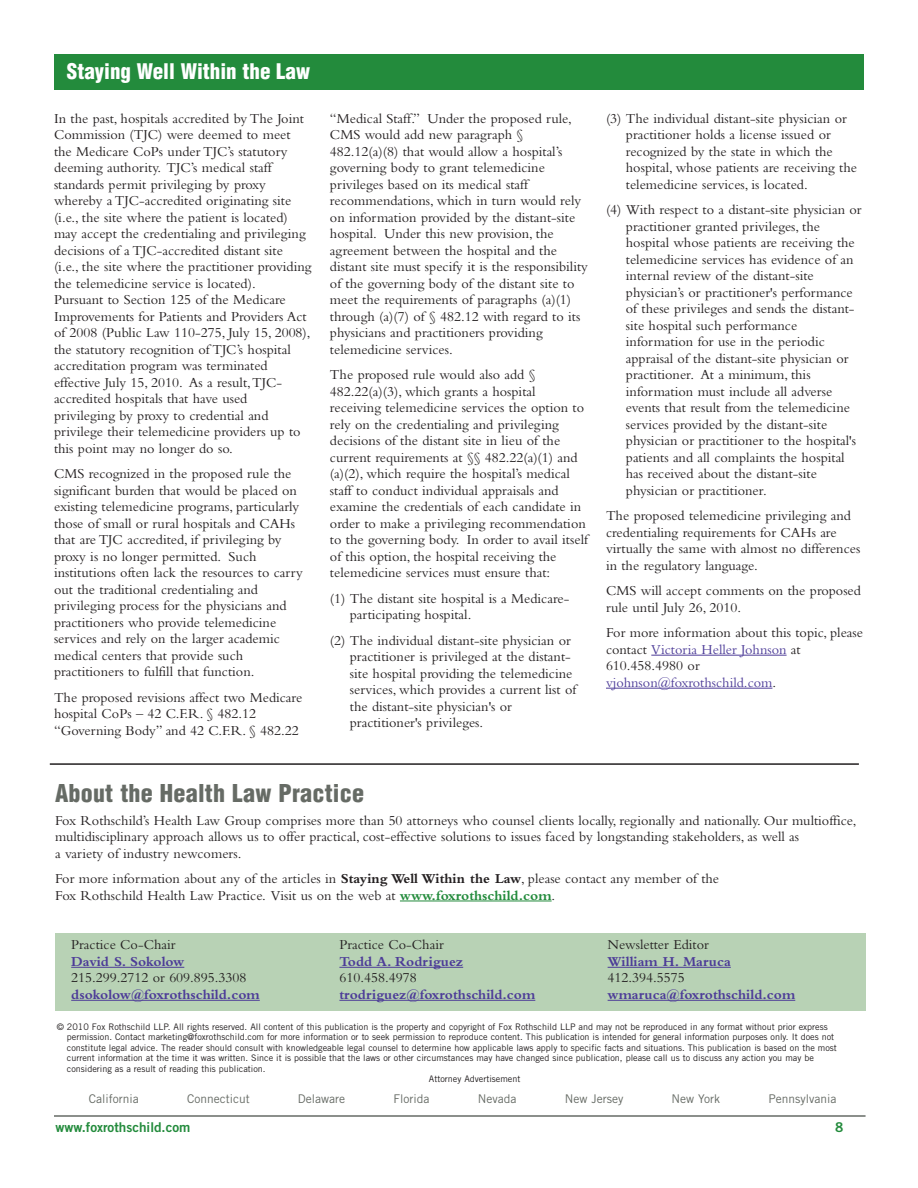
<style>
.page{position:relative;width:918px;height:1188px;background:#fff}
.page>*{position:absolute;margin:0;border:0;box-sizing:border-box;transform-origin:0 0}
.t1{font:900 condensed 24px "Helvetica";letter-spacing:.01em;color:#666b65}
.t2{font:900 condensed 21px "Helvetica";color:#fff}
.t3{font:14.25px/16.5px "Bembo";color:#231f20}
.t4{font:700 14.25px "Bembo";color:#4d3c98}
.t5{font:13.5px "Trade Gothic Bold Two";color:#238b3c}
.t6{font:12px "Trade Gothic";color:#666b65}
.t7{font:9px "Trade Gothic";color:#231f20}
.s1{color:#4d3c98}
.s2{font-weight:700}
.s3{font-weight:700;color:#238b3c}
</style>
<div class="page">
<hr style="left:54px;top:1115px;width:812px;height:2px;background:#666b65">
<div style="left:54px;top:54px;width:810px;height:36px;background:#238b3c"></div>
<div style="left:55px;top:933px;width:810px;height:77px;background:#b8d2b5"></div>
<hr style="left:400px;top:901px;width:152px;height:1px;background:#238b3c">
<hr style="left:71px;top:967px;width:113px;height:1px;background:#4d3c98">
<hr style="left:71px;top:1000px;width:189px;height:1px;background:#4d3c98">
<hr style="left:339px;top:967px;width:124px;height:1px;background:#4d3c98">
<hr style="left:339px;top:1000px;width:196px;height:1px;background:#4d3c98">
<hr style="left:608px;top:967px;width:123px;height:1px;background:#4d3c98">
<hr style="left:608px;top:1000px;width:187px;height:1px;background:#4d3c98">
<hr style="left:50px;top:763px;width:809px;height:2px;background:#231f20">
<hr style="left:651px;top:655px;width:136px;height:1px;background:#4d3c98">
<hr style="left:606px;top:688px;width:166px;height:1px;background:#4d3c98">
<h2 class="t2" style="left:67px;top:63px;width:245px">Staying Well Within the Law</h2>
<p class="t3" style="left:54px;top:111px;width:259px">In the past, hospitals accredited by The Joint Commission (TJC) were deemed to meet the Medicare CoPs under TJC’s statutory deeming authority. TJC’s medical staff standards permit privileging by proxy whereby a TJC-accredited originating site (i.e., the site where the patient is located) may accept the credentialing and privileging decisions of a TJC-accredited distant site<br>(i.e., the site where the practitioner providing the telemedicine service is located).<br>Pursuant to Section 125 of the Medicare Improvements for Patients and Providers Act of 2008 (Public Law 110-275, July 15, 2008), the statutory recognition of TJC’s hospital accreditation program was terminated effective July 15, 2010. As a result, TJC&shy;accredited hospitals that have used privileging by proxy to credential and privilege their telemedicine providers up to this point may no longer do so.</p>
<p class="t3" style="left:54px;top:467px;width:250px">CMS recognized in the proposed rule the significant burden that would be placed on existing telemedicine programs, particularly those of small or rural hospitals and CAHs that are TJC accredited, if privileging by proxy is no longer permitted. Such institutions often lack the resources to carry out the traditional credentialing and privileging process for the physicians and practitioners who provide telemedicine services and rely on the larger academic medical centers that provide such practitioners to fulfill that function.</p>
<p class="t3" style="left:54px;top:690px;width:250px">The proposed revisions affect two Medicare hospital CoPs – 42 C.F.R. § 482.12 “Governing Body” and 42 C.F.R. § 482.22</p>
<p class="t3" style="left:330px;top:111px;width:259px">“Medical Staff.” Under the proposed rule, CMS would add new paragraph § 482.12(a)(8) that would allow a hospital’s governing body to grant telemedicine privileges based on its medical staff recommendations, which in turn would rely on information provided by the distant-site hospital. Under this new provision, the agreement between the hospital and the distant site must specify it is the responsibility of the governing body of the distant site to meet the requirements of paragraphs (a)(1) through (a)(7) of § 482.12 with regard to its physicians and practitioners providing telemedicine services.</p>
<p class="t3" style="left:330px;top:368px;width:259px">The proposed rule would also add § 482.22(a)(3), which grants a hospital receiving telemedicine services the option to rely on the credentialing and privileging decisions of the distant site in lieu of the current requirements at §§ 482.22(a)(1) and (a)(2), which require the hospital’s medical staff to conduct individual appraisals and examine the credentials of each candidate in order to make a privileging recommendation to the governing body. In order to avail itself of this option, the hospital receiving the telemedicine services must ensure that:</p>
<p class="t3" style="left:350px;top:592px;width:221px;text-indent:-20px">(1) The distant site hospital is a Medicare&shy;participating hospital.</p>
<p class="t3" style="left:350px;top:634px;width:228px;text-indent:-20px">(2) The individual distant-site physician or practitioner is privileged at the distant&shy;site hospital providing the telemedicine services, which provides a current list of the distant-site physician's or practitioner's privileges.</p>
<p class="t3" style="left:626px;top:112px;width:233px;text-indent:-20px">(3) The individual distant-site physician or practitioner holds a license issued or recognized by the state in which the hospital, whose patients are receiving the telemedicine services, is located.</p>
<p class="t3" style="left:626px;top:203px;width:237px;text-indent:-20px">(4) With respect to a distant-site physician or practitioner granted privileges, the hospital whose patients are receiving the telemedicine services has evidence of an internal review of the distant-site physician’s or practitioner's performance of these privileges and sends the distant&shy;site hospital such performance information for use in the periodic appraisal of the distant-site physician or practitioner. At a minimum, this information must include all adverse events that result from the telemedicine services provided by the distant-site physician or practitioner to the hospital's patients and all complaints the hospital has received about the distant-site physician or practitioner.</p>
<p class="t3" style="left:606px;top:509px;width:256px">The proposed telemedicine privileging and credentialing requirements for CAHs are virtually the same with almost no differences in the regulatory language.</p>
<p class="t3" style="left:606px;top:584px;width:257px">CMS will accept comments on the proposed rule until July 26, 2010.</p>
<p class="t3" style="left:606px;top:626px;width:259px">For more information about this topic, please contact <span class="s1">Victoria Heller Johnson</span> at<br>610.458.4980 or <span class="s1">vjohnson@foxrothschild.com</span>.</p>
<h1 class="t1" style="left:55px;top:784px;width:311px">About the Health Law Practice</h1>
<p class="t3" style="left:55px;top:813px;width:803px">Fox Rothschild’s Health Law Group comprises more than 50 attorneys who counsel clients locally, regionally and nationally. Our multioffice, multidisciplinary approach allows us to offer practical, cost-effective solutions to issues faced by longstanding stakeholders, as well as<br>a variety of industry newcomers.</p>
<p class="t3" style="left:55px;top:872px;width:666px">For more information about any of the articles in <span class="s2">Staying Well Within the Law</span>, please contact any member of the<br>Fox Rothschild Health Law Practice. Visit us on the web at <span class="s3">www.foxrothschild.com</span>.</p>
<p class="t3" style="left:71px;top:938px;width:106px">Practice Co-Chair</p>
<p class="t4" style="left:71px;top:956px;width:115px">David S. Sokolow</p>
<p class="t3" style="left:71px;top:971px;width:177px">215.299.2712 or 609.895.3308</p>
<p class="t4" style="left:71px;top:989px;width:190px">dsokolow@foxrothschild.com</p>
<p class="t3" style="left:339px;top:938px;width:106px">Practice Co-Chair</p>
<p class="t4" style="left:339px;top:956px;width:125px">Todd A. Rodriguez</p>
<p class="t3" style="left:339px;top:971px;width:79px">610.458.4978</p>
<p class="t4" style="left:339px;top:989px;width:197px">trodriguez@foxrothschild.com</p>
<p class="t3" style="left:608px;top:938px;width:103px">Newsletter Editor</p>
<p class="t4" style="left:608px;top:956px;width:125px">William H. Maruca</p>
<p class="t3" style="left:608px;top:971px;width:79px">412.394.5575</p>
<p class="t4" style="left:608px;top:989px;width:189px">wmaruca@foxrothschild.com</p>
<p class="t7" style="left:57px;top:1023px;width:772px">© 2010 Fox Rothschild LLP. All rights reserved. All content of this publication is the property and copyright of Fox Rothschild LLP and may not be reproduced in any format without prior express</p>
<p class="t7" style="left:67px;top:1034px;width:769px">permission. Contact marketing@foxrothschild.com for more information or to seek permission to reproduce content. This publication is intended for general information purposes only. It does not</p>
<p class="t7" style="left:67px;top:1044px;width:772px">constitute legal advice. The reader should consult with knowledgeable legal counsel to determine how applicable laws apply to specific facts and situations. This publication is based on the most</p>
<p class="t7" style="left:67px;top:1055px;width:748px">current information at the time it was written. Since it is possible that the laws or other circumstances may have changed since publication, please call us to discuss any action you may be</p>
<p class="t7" style="left:67px;top:1065px;width:200px">considering as a result of reading this publication.</p>
<p class="t7" style="left:429px;top:1076px;width:93px">Attorney Advertisement</p>
<p class="t6" style="left:89px;top:1094px;width:52px">California</p>
<p class="t6" style="left:187px;top:1094px;width:64px">Connecticut</p>
<p class="t6" style="left:298px;top:1094px;width:49px">Delaware</p>
<p class="t6" style="left:394px;top:1094px;width:38px">Florida</p>
<p class="t6" style="left:478px;top:1094px;width:40px">Nevada</p>
<p class="t6" style="left:565px;top:1094px;width:60px">New Jersey</p>
<p class="t6" style="left:672px;top:1094px;width:50px">New York</p>
<p class="t6" style="left:769px;top:1094px;width:70px">Pennsylvania</p>
<p class="t5" style="left:56px;top:1122px;width:136px">www.foxrothschild.com</p>
<p class="t5" style="left:835px;top:1123px;width:10px">8</p>
</div>
